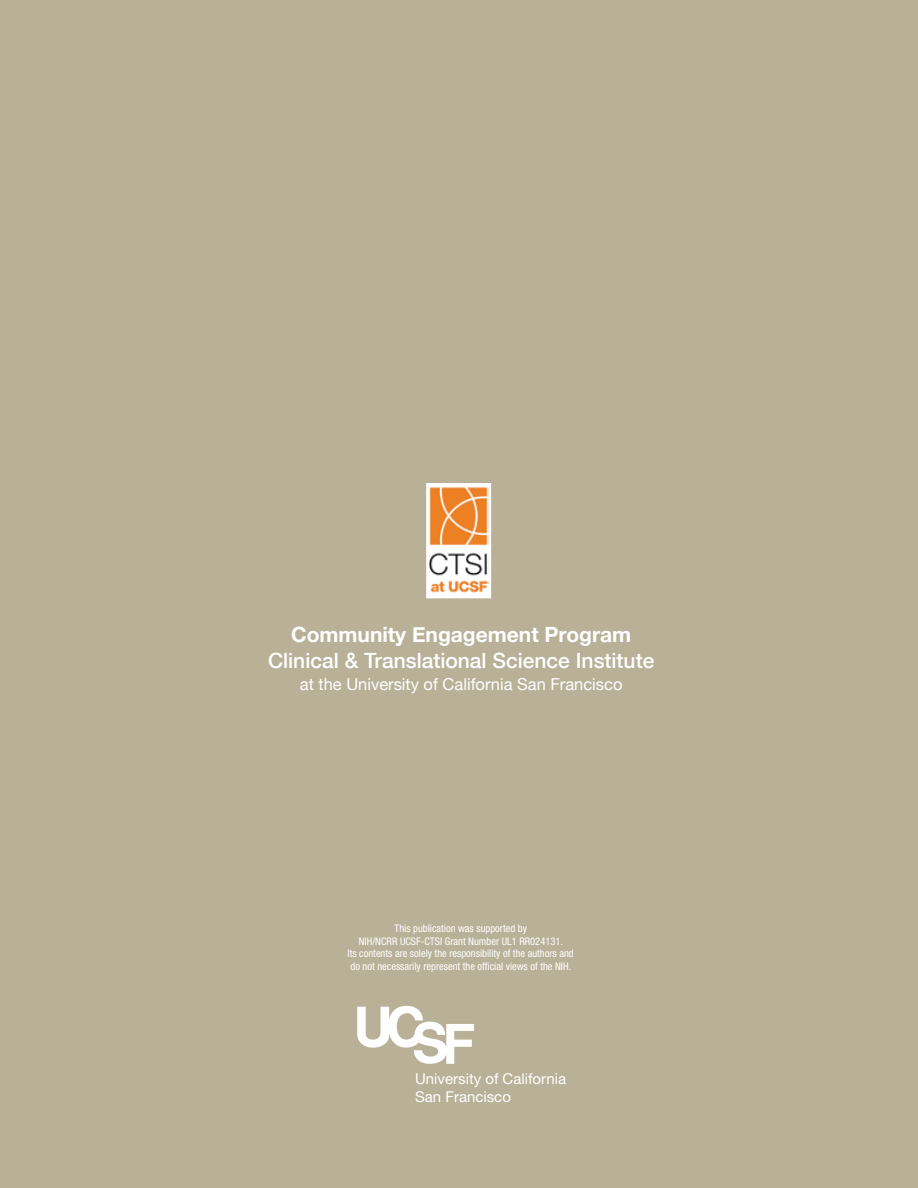
<style>
.page{position:relative;width:918px;height:1188px;background:#b9b098}
.page>*{position:absolute;margin:0;border:0;box-sizing:border-box;transform-origin:0 0}
.t1{font:500 21px "Helvetica Neue";color:#fff}
.t2{font:700 21px "Helvetica Neue";color:#fff}
.t3{font:16.5px "Helvetica Neue";color:#fff}
.t4{font:15px/18px "Helvetica Neue";color:#fff}
.t5{font:condensed 10.5px/12.6px "Helvetica Neue";color:#fff;text-align:center}
</style>
<div class="page">
<svg style="left:357px;top:1006px;width:117px;height:58px"></svg>
<svg style="left:426px;top:483px;width:66px;height:116px;background:#ebbe98"></svg>
<h1 class="t2" style="left:291px;top:622px;width:342px">Community Engagement Program</h1>
<h1 class="t1" style="left:268px;top:647px;width:388px">Clinical &amp; Translational Science Institute</h1>
<h2 class="t3" style="left:300px;top:674px;width:324px">at the University of California San Francisco</h2>
<p class="t5" style="left:348px;top:922px;width:228px">This publication was supported by<br>NIH/NCRR UCSF-CTSI Grant Number UL1 RR024131.<br>Its contents are solely the responsibility of the authors and do not necessarily represent the official views of the NIH.</p>
<h3 class="t4" style="left:415px;top:1069px;width:153px">University of California<br>San Francisco</h3>
</div>
